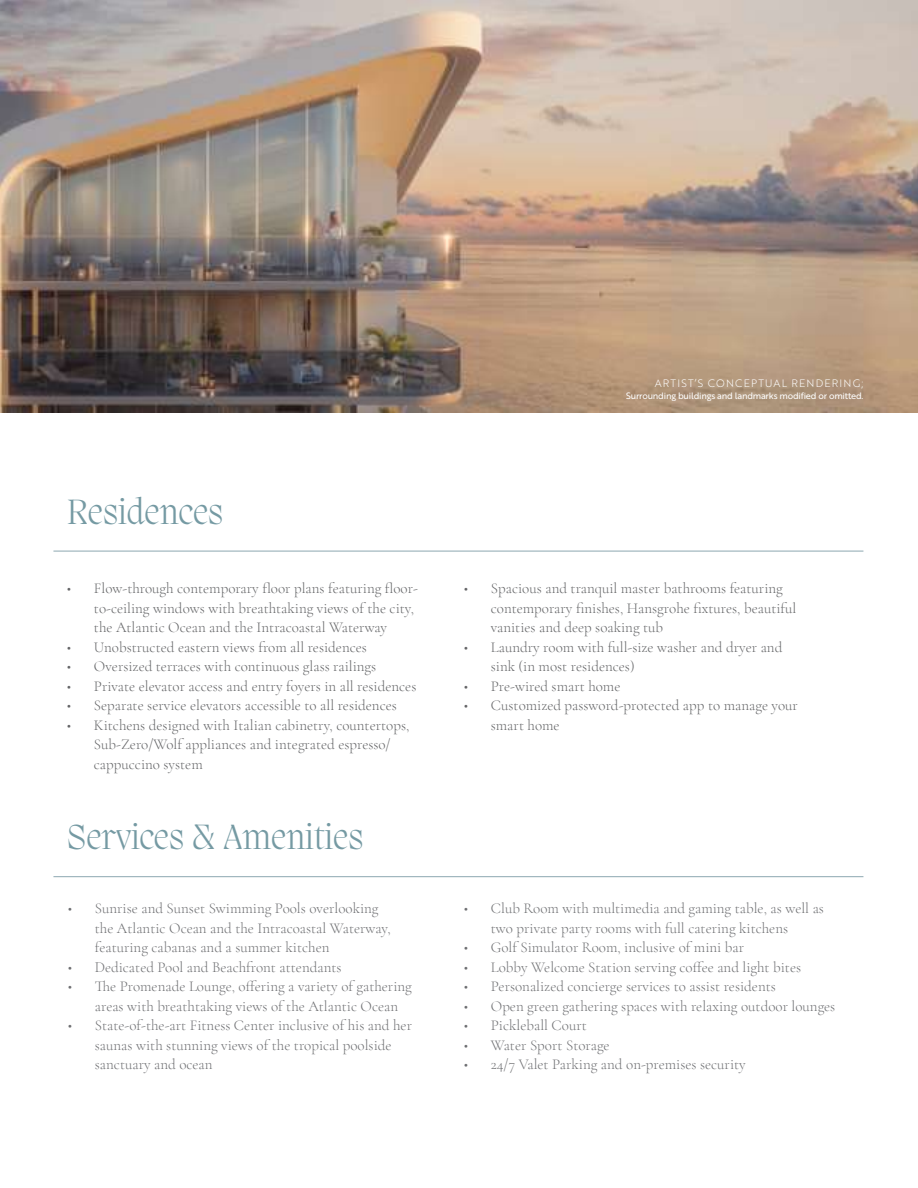
<style>
.page{position:relative;width:918px;height:1188px;background:#fff}
.page>*{position:absolute;margin:0;border:0;box-sizing:border-box;transform-origin:0 0}
.t1{font:36px "Migra";letter-spacing:.005em;color:#759aa3}
.t2{font:300 15px/19.5px "Cormorant Garamond";color:#6d6e71}
.t3{font:300 15px/19.5px "Cormorant Garamond";color:#636466}
.t4{font:10.5px "Brother 1816 Light";letter-spacing:.115em;color:#fff}
.t5{font:9px "Brother 1816 Regular";letter-spacing:-.025em;color:#fff}
</style>
<div class="page">
<img style="left:0;top:0;width:918px;height:413px">
<hr style="left:53px;top:551px;width:810px;height:1px;background:#99b1b9">
<hr style="left:53px;top:876px;width:810px;height:1px;background:#99b1b9">
<h1 class="t1" style="left:67px;top:489px;width:158px">Residences</h1>
<p class="t3" style="left:94px;top:578px;width:325px;text-indent:-27px">• Flow-through contemporary floor plans featuring floor&shy;to-ceiling windows with breathtaking views of the city, the Atlantic Ocean and the Intracoastal Waterway</p>
<p class="t3" style="left:67px;top:637px;width:301px">• Unobstructed eastern views from all residences</p>
<p class="t3" style="left:67px;top:656px;width:311px">• Oversized terraces with continuous glass railings</p>
<p class="t3" style="left:67px;top:676px;width:351px">• Private elevator access and entry foyers in all residences</p>
<p class="t3" style="left:67px;top:695px;width:331px">• Separate service elevators accessible to all residences</p>
<p class="t3" style="left:94px;top:715px;width:317px;text-indent:-27px">• Kitchens designed with Italian cabinetry, countertops,<br>Sub-Zero/Wolf appliances and integrated espresso/ cappuccino system</p>
<h1 class="t1" style="left:67px;top:813px;width:298px">Services &amp; Amenities</h1>
<p class="t2" style="left:95px;top:899px;width:297px;text-indent:-27px">• Sunrise and Sunset Swimming Pools overlooking the Atlantic Ocean and the Intracoastal Waterway, featuring cabanas and a summer kitchen</p>
<p class="t2" style="left:68px;top:957px;width:275px">• Dedicated Pool and Beachfront attendants</p>
<p class="t2" style="left:95px;top:977px;width:319px;text-indent:-27px">• The Promenade Lounge, offering a variety of gathering areas with breathtaking views of the Atlantic Ocean</p>
<p class="t2" style="left:95px;top:1016px;width:319px;text-indent:-27px">• State-of-the-art Fitness Center inclusive of his and her saunas with stunning views of the tropical poolside sanctuary and ocean</p>
<p class="t4" style="left:655px;top:375px;width:210px">ARTIST’S CONCEPTUAL RENDERING;</p>
<p class="t5" style="left:626px;top:389px;width:239px">Surrounding buildings and landmarks modified or omitted.</p>
<p class="t3" style="left:491px;top:578px;width:307px;text-indent:-27px">• Spacious and tranquil master bathrooms featuring contemporary finishes, Hansgrohe fixtures, beautiful vanities and deep soaking tub</p>
<p class="t3" style="left:491px;top:637px;width:293px;text-indent:-27px">• Laundry room with full-size washer and dryer and sink (in most residences)</p>
<p class="t3" style="left:464px;top:676px;width:158px">• Pre-wired smart home</p>
<p class="t3" style="left:491px;top:695px;width:309px;text-indent:-27px">• Customized password-protected app to manage your smart home</p>
<p class="t2" style="left:464px;top:899px;width:362px;text-align:center">• Club Room with multimedia and gaming table, as well as two private party rooms with full catering kitchens</p>
<p class="t2" style="left:464px;top:938px;width:282px">• Golf Simulator Room, inclusive of mini bar</p>
<p class="t2" style="left:464px;top:957px;width:339px">• Lobby Welcome Station serving coffee and light bites</p>
<p class="t2" style="left:464px;top:977px;width:314px">• Personalized concierge services to assist residents</p>
<p class="t2" style="left:464px;top:996px;width:373px">• Open green gathering spaces with relaxing outdoor lounges</p>
<p class="t2" style="left:464px;top:1016px;width:124px">• Pickleball Court</p>
<p class="t2" style="left:464px;top:1035px;width:147px">• Water Sport Storage</p>
<p class="t2" style="left:464px;top:1055px;width:283px">• 24/7 Valet Parking and on-premises security</p>
</div>
